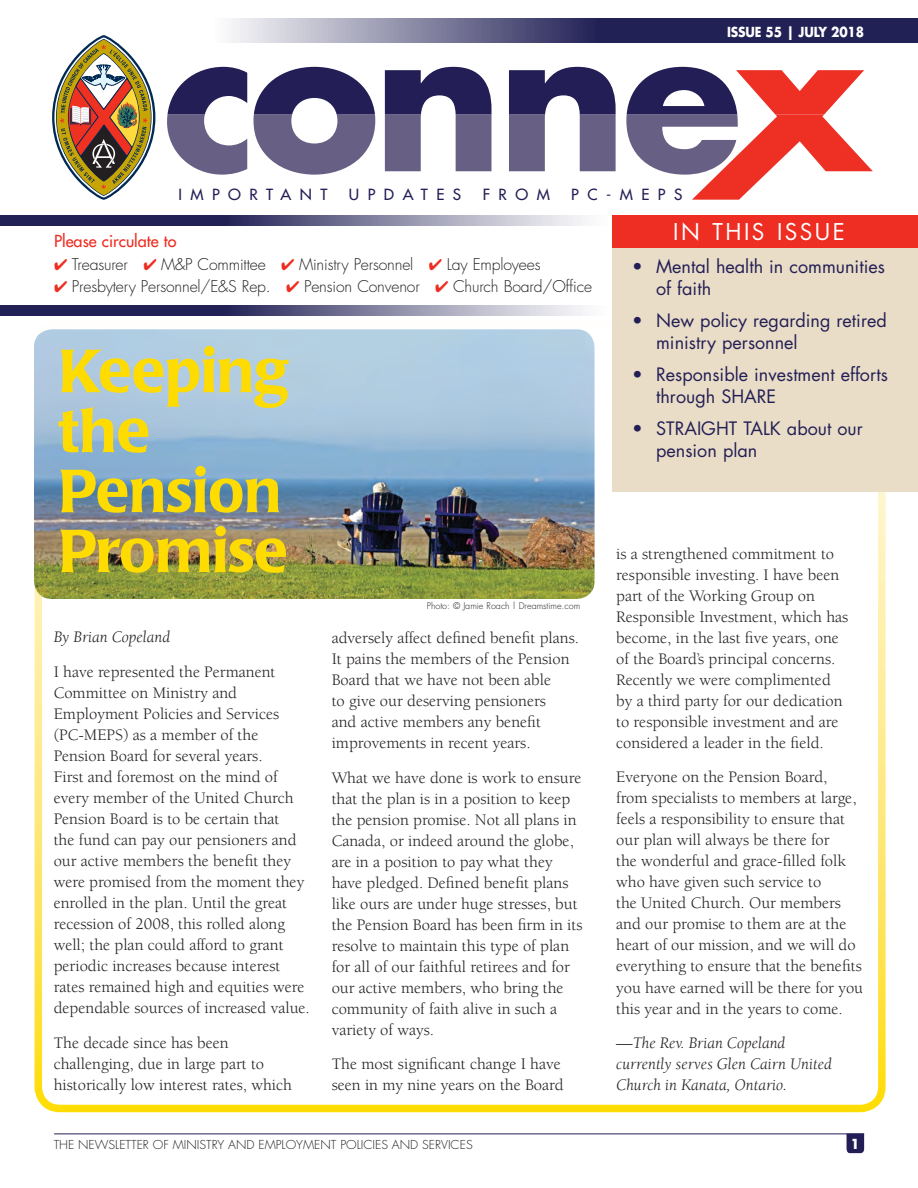
<style>
.page{position:relative;width:918px;height:1188px;background:#fff}
.page>*{position:absolute;margin:0;border:0;box-sizing:border-box;transform-origin:0 0}
.H1_-_Special_Light_h{font:500 60px/60px "Poppl Laudatio";letter-spacing:-.005em;color:#ffdc01}
.t1{font:22.5px "Futura";letter-spacing:.11em;color:#fff}
.In_this_Issue_copy{font:18px/22.5px "Futura";color:#231f56}
.T1{font:16.5px/21px "Berkeley";color:#231f20}
.T1-2{font:italic 16.5px/21px "Berkeley";color:#231f20}
.byline{font:italic 16.5px "Berkeley";color:#231f20}
.t2{font:16.2px "Futura";color:#ee2e22}
.H3_Subhead{font:300 15.75px "Futura";letter-spacing:-.01em;color:#231f20}
.t3{font:15px "Futura";letter-spacing:.55em;color:#231f56}
.T1-3{font:700 13.5px "Futura";letter-spacing:-.01em;color:#fff;scale:.9 1}
.T1-4{font:700 13.5px "Futura";letter-spacing:-.01em;color:#fff}
.T1-5{font:300 12px "Futura";color:#231f20}
.t4{font:300 9px "Futura";color:#231f20}
.s1{font-size:16.5px}
.s2{color:#ee2e22}
</style>
<div class="page">
<div style="left:35px;top:321px;width:851px;height:791px;border:8px solid #fff;border-radius:22px"></div>
<svg style="left:847px;top:1135px;width:17px;height:18px"></svg>
<hr style="left:54px;top:1134px;width:810px;height:1px;background:#231f56">
<svg style="left:0;top:305px;width:583px;height:10px;background:#66658a"></svg>
<svg style="left:0;top:216px;width:583px;height:10px;background:#66658a"></svg>
<svg style="left:232px;top:18px;width:686px;height:25px;background:#5a5980"></svg>
<svg style="left:167px;top:67px;width:80px;height:108px"></svg>
<svg style="left:254px;top:67px;width:121px;height:108px"></svg>
<svg style="left:385px;top:67px;width:107px;height:104px"></svg>
<svg style="left:509px;top:67px;width:107px;height:104px"></svg>
<svg style="left:626px;top:67px;width:247px;height:133px"></svg>
<svg style="left:52px;top:35px;width:103px;height:165px"></svg>
<div style="left:612px;top:216px;width:306px;height:32px;background:#ee2e22"></div>
<div style="left:612px;top:248px;width:306px;height:243px;background:#e9ddc7"></div>
<img style="left:34px;top:329px;width:561px;height:270px">
<p class="T1-3" style="left:727px;top:22px;width:154px">ISSUE 55 <span class="s1">|</span> JULY 2018</p>
<p class="t3" style="left:178px;top:185px;width:151px">IMPORTANT</p>
<p class="t3" style="left:349px;top:185px;width:114px">UPDATES</p>
<p class="t3" style="left:483px;top:185px;width:69px">FROM</p>
<p class="t3" style="left:571px;top:185px;width:113px">PC-MEPS</p>
<p class="t2" style="left:54px;top:231px;width:124px">Please circulate to</p>
<p class="H3_Subhead" style="left:54px;top:254px;width:488px"><span class="s2">✔</span> Treasurer <span class="s2">✔</span> M&amp;P Committee <span class="s2">✔</span> Ministry Personnel <span class="s2">✔</span> Lay Employees</p>
<p class="H3_Subhead" style="left:54px;top:277px;width:540px"><span class="s2">✔</span> Presbytery Personnel/E&amp;S Rep. <span class="s2">✔</span> Pension Convenor <span class="s2">✔</span> Church Board/Office</p>
<p class="H1_-_Special_Light_h" style="left:58px;top:343px;width:232px">Keeping the<br>Pension<br>Promise</p>
<p class="byline" style="left:54px;top:629px;width:118px">By Brian Copeland</p>
<p class="T1" style="left:54px;top:662px;width:258px">I have represented the Permanent Committee on Ministry and Employment Policies and Services (PC-MEPS) as a member of the Pension Board for several years.<br>First and foremost on the mind of every member of the United Church Pension Board is to be certain that<br>the fund can pay our pensioners and our active members the benefit they were promised from the moment they enrolled in the plan. Until the great recession of 2008, this rolled along well; the plan could afford to grant periodic increases because interest rates remained high and equities were dependable sources of increased value.</p>
<p class="T1" style="left:54px;top:1033px;width:240px">The decade since has been challenging, due in large part to historically low interest rates, which</p>
<p class="t4" style="left:427px;top:600px;width:155px">Photo: © Jamie Roach | Dreamstime.com</p>
<p class="T1" style="left:332px;top:628px;width:249px">adversely affect defined benefit plans.<br>It pains the members of the Pension Board that we have not been able<br>to give our deserving pensioners<br>and active members any benefit improvements in recent years.</p>
<p class="T1" style="left:332px;top:767px;width:252px">What we have done is work to ensure that the plan is in a position to keep the pension promise. Not all plans in Canada, or indeed around the globe, are in a position to pay what they have pledged. Defined benefit plans like ours are under huge stresses, but the Pension Board has been firm in its resolve to maintain this type of plan for all of our faithful retirees and for our active members, who bring the community of faith alive in such a variety of ways.</p>
<p class="T1" style="left:332px;top:1054px;width:233px">The most significant change I have seen in my nine years on the Board</p>
<p class="t1" style="left:673px;top:216px;width:173px">IN THIS ISSUE</p>
<p class="In_this_Issue_copy" style="left:656px;top:255px;width:230px;text-indent:-24px">• Mental health in communities of faith</p>
<p class="In_this_Issue_copy" style="left:656px;top:309px;width:232px;text-indent:-24px">• New policy regarding retired ministry personnel</p>
<p class="In_this_Issue_copy" style="left:656px;top:363px;width:233px;text-indent:-24px">• Responsible investment efforts through SHARE</p>
<p class="In_this_Issue_copy" style="left:656px;top:417px;width:208px;text-indent:-24px">• STRAIGHT TALK about our pension plan</p>
<p class="T1" style="left:616px;top:544px;width:234px">is a strengthened commitment to responsible investing. I have been part of the Working Group on Responsible Investment, which has become, in the last five years, one of the Board’s principal concerns.<br>Recently we were complimented by a third party for our dedication to responsible investment and are considered a leader in the field.</p>
<p class="T1" style="left:616px;top:767px;width:248px">Everyone on the Pension Board,<br>from specialists to members at large, feels a responsibility to ensure that our plan will always be there for<br>the wonderful and grace-filled folk who have given such service to<br>the United Church. Our members and our promise to them are at the heart of our mission, and we will do everything to ensure that the benefits you have earned will be there for you this year and in the years to come.</p>
<p class="T1-2" style="left:616px;top:1033px;width:217px">—The Rev. Brian Copeland currently serves Glen Cairn United<br>Church in Kanata, Ontario.</p>
<p class="T1-5" style="left:54px;top:1137px;width:421px">THE NEWSLETTER OF MINISTRY AND EMPLOYMENT POLICIES AND SERVICES</p>
<p class="T1-4" style="left:851px;top:1134px;width:11px">1</p>
</div>
